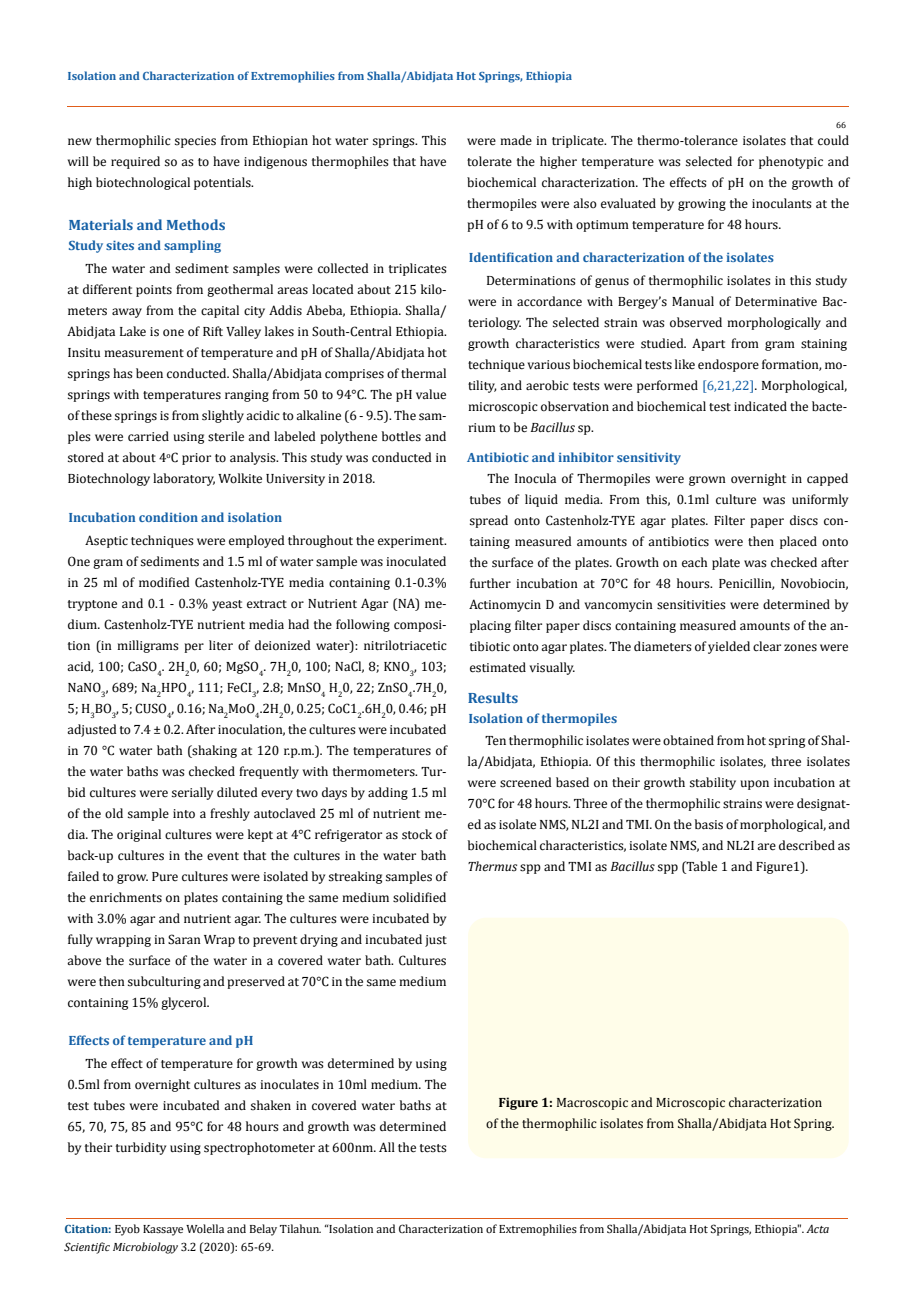
<style>
.page{position:relative;width:917px;height:1314px;background:#fff}
.page>*{position:absolute;margin:0;border:0;box-sizing:border-box;transform-origin:0 0}
.t1{font:700 15px "Cambria";color:#1560a6}
.t2{font:13.5px/21px "Cambria";color:#000;text-align:justify}
.t3{font:700 13.5px "Cambria";color:#1560a6}
.t4{font:12px/18px "Cambria";color:#000}
.t5{font:700 12px "Cambria";color:#1560a6}
.t6{font:9px "Cambria";color:#000}
.s1{color:#1560a6}
.s2{font-style:italic}
.s3{font-weight:700}
.s4{font-weight:700;color:#035089}
</style>
<div class="page">
<hr style="left:67px;top:106px;width:782px;height:1px;background:#e05d1a">
<div style="left:468px;top:918px;width:380px;height:240px;background:#fffde9;border-radius:18px"></div>
<hr style="left:66px;top:1218px;width:781px;height:1px;background:#e05d1a">
<p class="t5" style="left:67px;top:67px;width:506px">Isolation and Characterization of Extremophilies from Shalla/Abidjata Hot Springs, Ethiopia</p>
<p class="t6" style="left:836px;top:120px;width:11px">66</p>
<p class="t2" style="left:67px;top:130px;width:381px">new thermophilic species from Ethiopian hot water springs. This will be required so as to have indigenous thermophiles that have high biotechnological potentials.</p>
<p class="t1" style="left:68px;top:214px;width:159px">Materials and Methods</p>
<p class="t3" style="left:68px;top:235px;width:154px">Study sites and sampling</p>
<p class="t2" style="left:67px;top:258px;width:381px;text-indent:18px">The water and sediment samples were collected in triplicates at different points from geothermal areas located about 215 kilo&shy;meters away from the capital city Addis Abeba, Ethiopia. Shalla/ Abidjata Lake is one of Rift Valley lakes in South-Central Ethiopia.<br>Insitu measurement of temperature and pH of Shalla/Abidjata hot springs has been conducted. Shalla/Abidjata comprises of thermal springs with temperatures ranging from 50 to 94°C. The pH value of these springs is from slightly acidic to alkaline (6 - 9.5). The sam&shy;ples were carried using sterile and labeled polythene bottles and stored at about 4<sup>o</sup>C prior to analysis. This study was conducted in Biotechnology laboratory, Wolkite University in 2018.</p>
<p class="t3" style="left:68px;top:508px;width:215px">Incubation condition and isolation</p>
<p class="t2" style="left:67px;top:530px;width:381px;text-indent:18px">Aseptic techniques were employed throughout the experiment.<br>One gram of sediments and 1.5 ml of water sample was inoculated in 25 ml of modified Castenholz-TYE media containing 0.1-0.3% tryptone and 0.1 - 0.3% yeast extract or Nutrient Agar (NA) me&shy;dium. Castenholz-TYE nutrient media had the following composi&shy;tion (in milligrams per liter of deionized water): nitrilotriacetic acid, 100; CaSO<sub>4</sub>. 2H<sub>2</sub>0, 60; MgSO<sub>4</sub>. 7H<sub>2</sub>0, 100; NaCl, 8; KNO<sub>3</sub>, 103; NaNO<sub>3</sub>, 689; Na<sub>2</sub>HPO<sub>4</sub>, 111; FeCI<sub>3</sub>, 2.8; MnSO<sub>4</sub> H<sub>2</sub>0, 22; ZnSO<sub>4</sub>.7H<sub>2</sub>0, 5; H<sub>3</sub>BO<sub>3</sub>, 5; CUSO<sub>4</sub>, 0.16; Na<sub>2</sub>MoO<sub>4</sub>.2H<sub>2</sub>0, 0.25; CoC1<sub>2</sub>.6H<sub>2</sub>0, 0.46; pH adjusted to 7.4 ± 0.2. After inoculation, the cultures were incubated in 70 °C water bath (shaking at 120 r.p.m.). The temperatures of the water baths was checked frequently with thermometers. Tur&shy;bid cultures were serially diluted every two days by adding 1.5 ml of the old sample into a freshly autoclaved 25 ml of nutrient me&shy;dia. The original cultures were kept at 4°C refrigerator as stock of back-up cultures in the event that the cultures in the water bath failed to grow. Pure cultures were isolated by streaking samples of the enrichments on plates containing the same medium solidified with 3.0% agar and nutrient agar. The cultures were incubated by fully wrapping in Saran Wrap to prevent drying and incubated just above the surface of the water in a covered water bath. Cultures were then subculturing and preserved at 70°C in the same medium containing 15% glycerol.</p>
<p class="t3" style="left:68px;top:1031px;width:187px">Effects of temperature and pH</p>
<p class="t2" style="left:67px;top:1053px;width:381px;text-indent:18px">The effect of temperature for growth was determined by using 0.5ml from overnight cultures as inoculates in 10ml medium. The test tubes were incubated and shaken in covered water baths at 65, 70, 75, 85 and 95°C for 48 hours and growth was determined by their turbidity using spectrophotometer at 600nm. All the tests</p>
<p class="t2" style="left:467px;top:130px;width:384px">were made in triplicate. The thermo-tolerance isolates that could tolerate the higher temperature was selected for phenotypic and biochemical characterization. The effects of pH on the growth of thermopiles were also evaluated by growing the inoculants at the pH of 6 to 9.5 with optimum temperature for 48 hours.</p>
<p class="t3" style="left:469px;top:248px;width:306px">Identification and characterization of the isolates</p>
<p class="t2" style="left:468px;top:269px;width:381px;text-indent:18px">Determinations of genus of thermophilic isolates in this study were in accordance with Bergey’s Manual of Determinative Bac&shy;teriology. The selected strain was observed morphologically and growth characteristics were studied. Apart from gram staining technique various biochemical tests like endospore formation, mo&shy;tility, and aerobic tests were performed <span class="s1">[6,21,22]</span>. Morphological, microscopic observation and biochemical test indicated the bacte&shy;rium to be <span class="s2">Bacillus</span> sp.</p>
<p class="t3" style="left:467px;top:448px;width:215px">Antibiotic and inhibitor sensitivity</p>
<p class="t2" style="left:469px;top:468px;width:381px;text-indent:18px">The Inocula of Thermopiles were grown overnight in capped tubes of liquid media. From this, 0.1ml culture was uniformly spread onto Castenholz-TYE agar plates. Filter paper discs con&shy;taining measured amounts of antibiotics were then placed onto the surface of the plates. Growth on each plate was checked after further incubation at 70°C for 48 hours. Penicillin, Novobiocin, Actinomycin D and vancomycin sensitivities were determined by placing filter paper discs containing measured amounts of the an&shy;tibiotic onto agar plates. The diameters of yielded clear zones were estimated visually.</p>
<p class="t1" style="left:468px;top:687px;width:52px">Results</p>
<p class="t2" style="left:467px;top:730px;width:384px;text-indent:18px">Ten thermophilic isolates were obtained from hot spring of Shal&shy;la/Abidjata, Ethiopia. Of this thermophilic isolates, three isolates were screened based on their growth stability upon incubation at 70°C for 48 hours. Three of the thermophilic strains were designat&shy;ed as isolate NMS, NL2I and TMI. On the basis of morphological, and biochemical characteristics, isolate NMS, and NL2I are described as <span class="s2">Thermus</span> spp and TMI as <span class="s2">Bacillus</span> spp (Table 1 and Figure1).</p>
<p class="t3" style="left:468px;top:708px;width:150px">Isolation of thermopiles</p>
<p class="t2" style="left:486px;top:1092px;width:350px;text-align:center"><span class="s3">Figure 1:</span> Macroscopic and Microscopic characterization<br>of the thermophilic isolates from Shalla/Abidjata Hot Spring.</p>
<p class="t4" style="left:65px;top:1220px;width:766px"><span class="s4">Citation:</span> Eyob Kassaye Wolella and Belay Tilahun<span class="s2">.</span> “Isolation and Characterization of Extremophilies from Shalla/Abidjata Hot Springs, Ethiopia". <span class="s2">Acta<br>Scientific Microbiology</span> 3.2 (2020): 65-69.</p>
</div>
